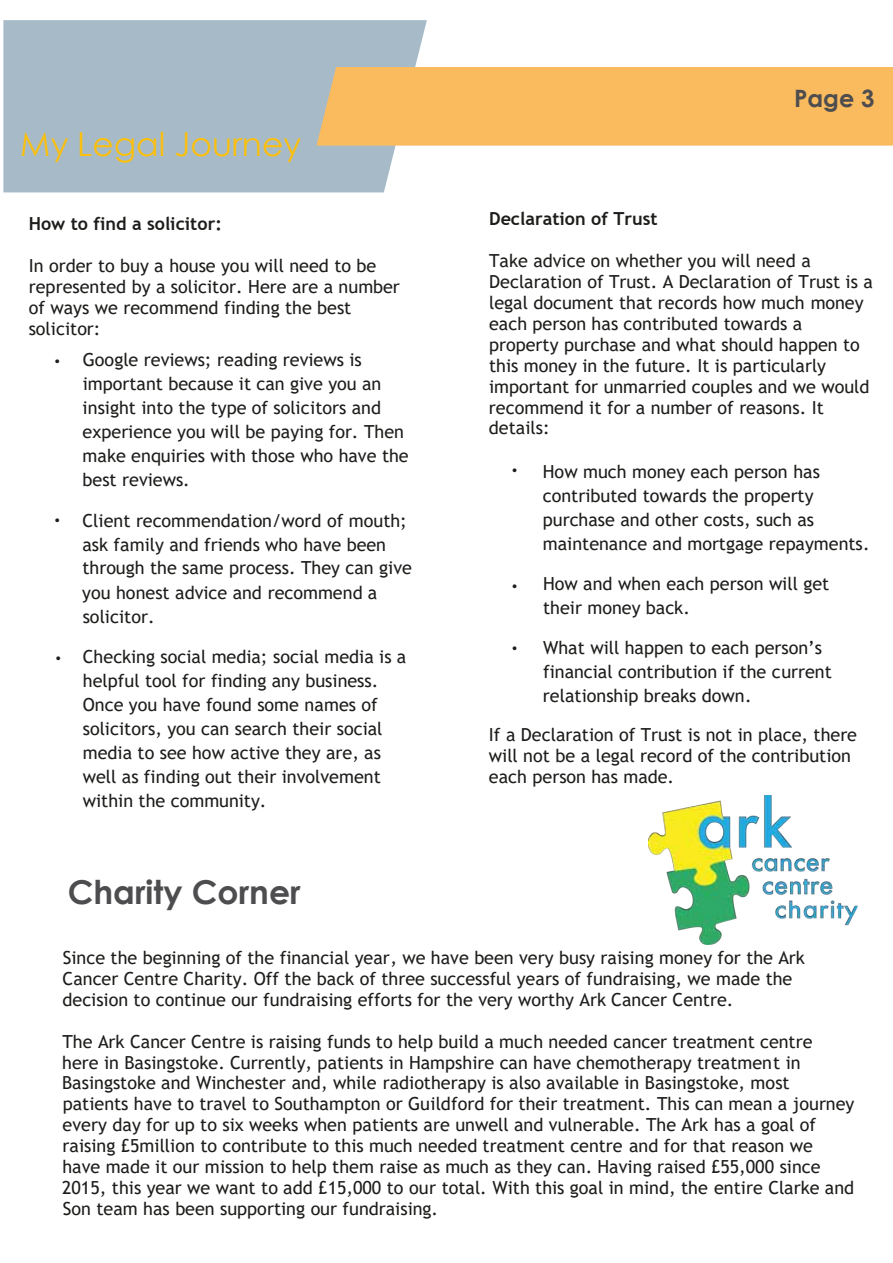
<style>
.page{position:relative;width:893px;height:1263px;background:#fff}
.page>*{position:absolute;margin:0;border:0;box-sizing:border-box;transform-origin:0 0}
.t1{font:33px "Century Gothic";color:#fcc00d}
.t2{font:700 33px "Century Gothic";color:#4d4d4f}
.t3{font:700 24px "Century Gothic";color:#4d4d4f}
.t4{font:18px/20.9px "Trebuchet MS";color:#1d1d1b}
.t5{font:700 18px "Trebuchet MS";color:#1d1d1b}
.t6{font:18px "Myriad Pro";color:#1d1d1b}
</style>
<div class="page">
<div style="left:3px;top:20px;width:424px;height:172px;background:#a6bac7"></div>
<div style="left:316px;top:67px;width:577px;height:79px;background:#fabb5e"></div>
<img style="left:649px;top:795px;width:209px;height:149px">
<h1 class="t1" style="left:20px;top:121px;width:282px">My Legal Journey</h1>
<p class="t5" style="left:29px;top:213px;width:195px">How to find a solicitor:</p>
<p class="t4" style="left:29px;top:255px;width:373px">In order to buy a house you will need to be represented by a solicitor. Here are a number of ways we recommend finding the best solicitor:</p>
<p class="t4" style="left:82px;top:348px;width:328px;line-height:24px">Google reviews; reading reviews is important because it can give you an insight into the type of solicitors and experience you will be paying for. Then make enquiries with those who have the best reviews.</p>
<p class="t4" style="left:82px;top:508px;width:331px;line-height:24px">Client recommendation/word of mouth; ask family and friends who have been through the same process. They can give you honest advice and recommend a solicitor.</p>
<p class="t6" style="left:56px;top:647px;width:7px">•</p>
<p class="t6" style="left:55px;top:350px;width:7px">•</p>
<p class="t6" style="left:55px;top:509px;width:7px">•</p>
<p class="t4" style="left:83px;top:644px;width:325px;line-height:24px">Checking social media; social media is a helpful tool for finding any business.<br>Once you have found some names of solicitors, you can search their social media to see how active they are, as well as finding out their involvement within the community.</p>
<h1 class="t2" style="left:68px;top:867px;width:234px">Charity Corner</h1>
<h2 class="t3" style="left:794px;top:80px;width:82px">Page 3</h2>
<p class="t5" style="left:489px;top:208px;width:170px">Declaration of Trust</p>
<p class="t4" style="left:489px;top:250px;width:385px">Take advice on whether you will need a Declaration of Trust. A Declaration of Trust is a legal document that records how much money each person has contributed towards a property purchase and what should happen to this money in the future. It is particularly important for unmarried couples and we would recommend it for a number of reasons. It details:</p>
<p class="t4" style="left:543px;top:459px;width:329px;line-height:24px">How much money each person has contributed towards the property purchase and other costs, such as maintenance and mortgage repayments.</p>
<p class="t4" style="left:543px;top:571px;width:288px;line-height:24px">How and when each person will get their money back.</p>
<p class="t4" style="left:543px;top:636px;width:290px;line-height:24px">What will happen to each person’s financial contribution if the current relationship breaks down.</p>
<p class="t4" style="left:489px;top:724px;width:370px">If a Declaration of Trust is not in place, there will not be a legal record of the contribution each person has made.</p>
<p class="t6" style="left:505px;top:460px;width:14px">••</p>
<p class="t6" style="left:512px;top:575px;width:7px">•</p>
<p class="t6" style="left:512px;top:637px;width:7px">•</p>
<p class="t4" style="left:63px;top:947px;width:744px">Since the beginning of the financial year, we have been very busy raising money for the Ark<br>Cancer Centre Charity. Off the back of three successful years of fundraising, we made the decision to continue our fundraising efforts for the very worthy Ark Cancer Centre.</p>
<p class="t4" style="left:62px;top:1030px;width:794px">The Ark Cancer Centre is raising funds to help build a much needed cancer treatment centre<br>here in Basingstoke. Currently, patients in Hampshire can have chemotherapy treatment in Basingstoke and Winchester and, while radiotherapy is also available in Basingstoke, most patients have to travel to Southampton or Guildford for their treatment. This can mean a journey every day for up to six weeks when patients are unwell and vulnerable. The Ark has a goal of raising £5million to contribute to this much needed treatment centre and for that reason we have made it our mission to help them raise as much as they can. Having raised £55,000 since 2015, this year we want to add £15,000 to our total. With this goal in mind, the entire Clarke and Son team has been supporting our fundraising.</p>
</div>
